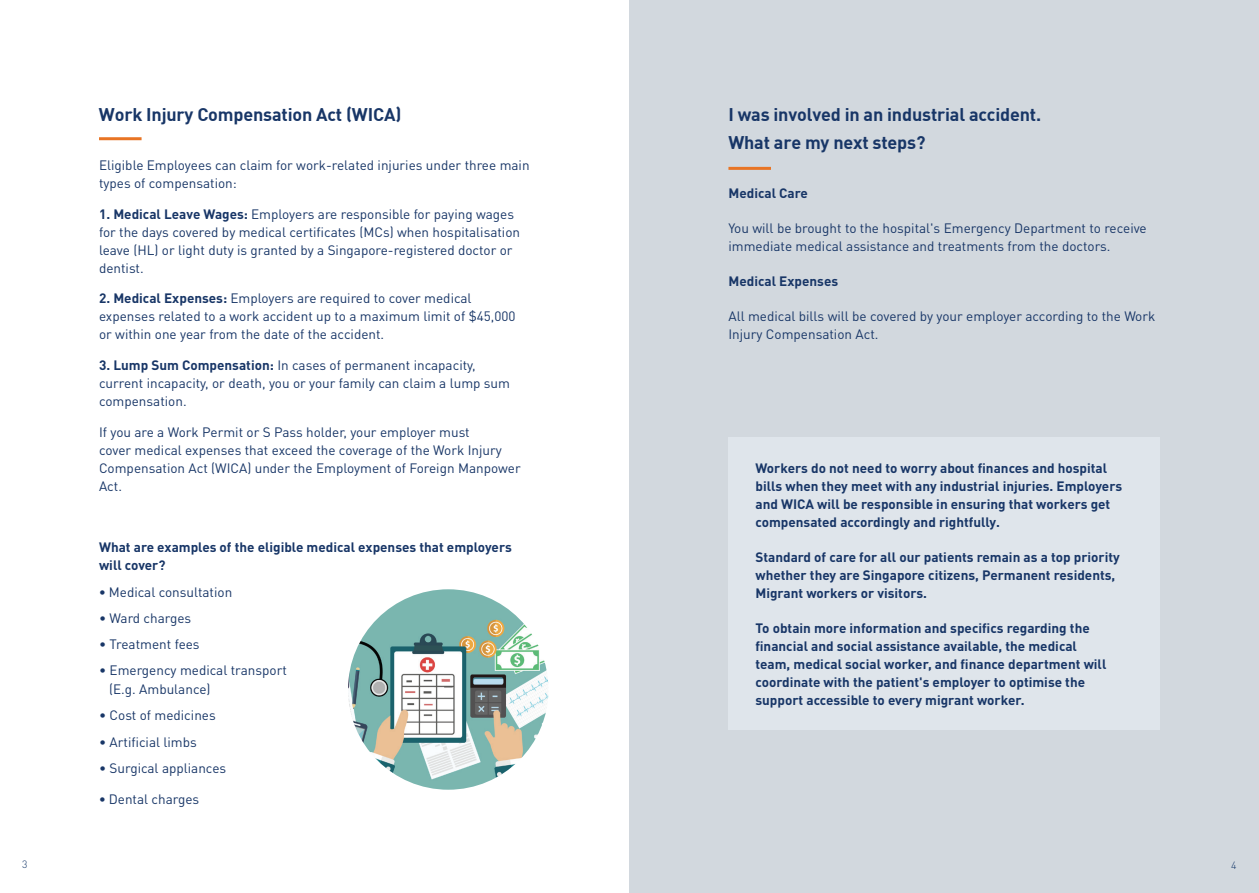
<style>
.page{position:relative;width:1259px;height:893px;background:#fff}
.page>*{position:absolute;margin:0;border:0;box-sizing:border-box;transform-origin:0 0}
.t1{font:700 18px/28.5px "DIN";letter-spacing:-.01em;color:#183667}
.t2{font:13.5px/18px "DINOT";color:#183667}
.t3{font:700 13.5px/18px "DINOT";color:#183667}
.t4{font:300 10.5px "DINOT";color:#17396a}
.s1{font-weight:700}
</style>
<div class="page">
<div style="left:629px;top:0;width:630px;height:893px;background:#d2d8de"></div>
<div style="left:728px;top:437px;width:432px;height:293px;background:#dfe5eb"></div>
<hr style="left:728px;top:167px;width:43px;height:3px;background:#e87424">
<hr style="left:99px;top:137px;width:43px;height:3px;background:#e87424">
<img style="left:348px;top:589px;width:200px;height:201px;border-radius:100px">
<h1 class="t1" style="left:99px;top:99px;width:304px">Work Injury Compensation Act (WICA)</h1>
<p class="t2" style="left:99px;top:155px;width:432px">Eligible Employees can claim for work-related injuries under three main types of compensation:</p>
<p class="t2" style="left:99px;top:204px;width:422px"><span class="s1">1. Medical Leave Wages:</span> Employers are responsible for paying wages for the days covered by medical certificates (MCs) when hospitalisation leave (HL) or light duty is granted by a Singapore-registered doctor or dentist.</p>
<p class="t2" style="left:99px;top:289px;width:418px"><span class="s1">2. Medical Expenses:</span> Employers are required to cover medical expenses related to a work accident up to a maximum limit of $45,000 or within one year from the date of the accident.</p>
<p class="t2" style="left:99px;top:356px;width:412px"><span class="s1">3. Lump Sum Compensation:</span> In cases of permanent incapacity, current incapacity, or death, you or your family can claim a lump sum compensation.</p>
<p class="t2" style="left:99px;top:422px;width:423px">If you are a Work Permit or S Pass holder, your employer must<br>cover medical expenses that exceed the coverage of the Work Injury Compensation Act (WICA) under the Employment of Foreign Manpower Act.</p>
<p class="t3" style="left:99px;top:538px;width:414px">What are examples of the eligible medical expenses that employers will cover?</p>
<p class="t2" style="left:99px;top:582px;width:135px"><span class="s1">•</span> Medical consultation</p>
<p class="t2" style="left:99px;top:608px;width:94px">• Ward charges</p>
<p class="t2" style="left:99px;top:635px;width:102px">• Treatment fees</p>
<p class="t2" style="left:109px;top:660px;width:179px;line-height:18.8px;text-indent:-10px">• Emergency medical transport (E.g. Ambulance)</p>
<p class="t2" style="left:99px;top:706px;width:118px">• Cost of medicines</p>
<p class="t2" style="left:99px;top:732px;width:99px">• Artificial limbs</p>
<p class="t2" style="left:99px;top:758px;width:129px">• Surgical appliances</p>
<p class="t2" style="left:99px;top:789px;width:102px"><span class="s1">•</span> Dental charges</p>
<h1 class="t1" style="left:728px;top:99px;width:314px">I was involved in an industrial accident.<br>What are my next steps?</h1>
<p class="t3" style="left:728px;top:184px;width:81px">Medical Care</p>
<p class="t2" style="left:728px;top:219px;width:420px">You will be brought to the hospital's Emergency Department to receive immediate medical assistance and treatments from the doctors.</p>
<p class="t3" style="left:728px;top:272px;width:111px">Medical Expenses</p>
<p class="t2" style="left:728px;top:307px;width:428px">All medical bills will be covered by your employer according to the Work<br>Injury Compensation Act.</p>
<p class="t3" style="left:755px;top:459px;width:368px">Workers do not need to worry about finances and hospital bills when they meet with any industrial injuries. Employers and WICA will be responsible in ensuring that workers get compensated accordingly and rightfully.</p>
<p class="t3" style="left:755px;top:548px;width:366px">Standard of care for all our patients remain as a top priority whether they are Singapore citizens, Permanent residents,<br>Migrant workers or visitors.</p>
<p class="t3" style="left:755px;top:619px;width:352px">To obtain more information and specifics regarding the financial and social assistance available, the medical team, medical social worker, and finance department will coordinate with the patient's employer to optimise the support accessible to every migrant worker.</p>
<p class="t4" style="left:22px;top:857px;width:7px">3</p>
<p class="t4" style="left:1231px;top:858px;width:7px">4</p>
</div>
